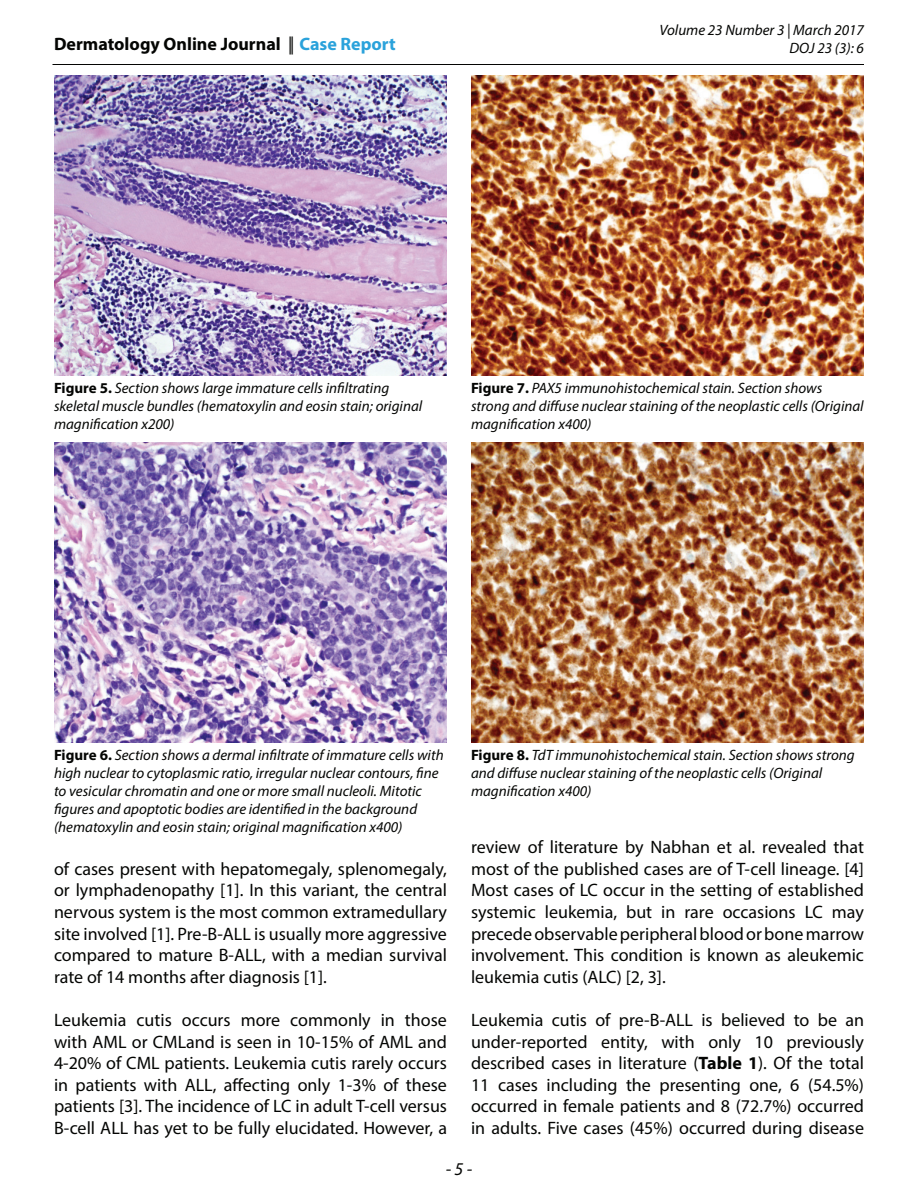
<style>
.page{position:relative;width:918px;height:1188px;background:#fff}
.page>*{position:absolute;margin:0;border:0;box-sizing:border-box;transform-origin:0 0}
.Body_text{font:18px/21.6px "Myriad Pro";color:#040503;text-align:justify}
.t1{font:700 18px "Myriad Pro";color:#040503}
.t2{font:italic 18px "Myriad Pro";color:#040503}
.Figure_caption{font:italic 15px/18px "Myriad Pro";color:#040503}
.s1{font-weight:400}
.s2{color:#2aa2db}
.s3{font-weight:700;font-style:normal}
.s4{font-weight:700}
</style>
<div class="page">
<hr style="left:52px;top:64px;width:812px;height:1px;background:#040503">
<img style="left:54px;top:76px;width:393px;height:300px">
<img style="left:54px;top:443px;width:393px;height:300px">
<img style="left:471px;top:76px;width:393px;height:300px">
<img style="left:471px;top:443px;width:393px;height:300px">
<p class="t1" style="left:54px;top:32px;width:343px">Dermatology Online Journal <span class="s1">||</span> <span class="s2">Case Report</span></p>
<p class="Figure_caption" style="left:659px;top:20px;width:206px;text-align:right">Volume 23 Number 3 | March 2017<br>DOJ 23 (3): 6</p>
<p class="Figure_caption" style="left:54px;top:379px;width:370px"><span class="s3">Figure 5.</span> Section shows large immature cells infiltrating skeletal muscle bundles (hematoxylin and eosin stain; original magnification x200)</p>
<p class="Figure_caption" style="left:471px;top:379px;width:394px"><span class="s3">Figure 7.</span> PAX5 immunohistochemical stain. Section shows strong and diffuse nuclear staining of the neoplastic cells (Original magnification x400)</p>
<p class="Figure_caption" style="left:54px;top:746px;width:391px"><span class="s3">Figure 6.</span> Section shows a dermal infiltrate of immature cells with high nuclear to cytoplasmic ratio, irregular nuclear contours, fine to vesicular chromatin and one or more small nucleoli. Mitotic figures and apoptotic bodies are identified in the background (hematoxylin and eosin stain; original magnification x400)</p>
<p class="Body_text" style="left:54px;top:858px;width:395px">of cases present with hepatomegaly, splenomegaly, or lymphadenopathy [1]. In this variant, the central nervous system is the most common extramedullary site involved [1]. Pre-B-ALL is usually more aggressive compared to mature B-ALL, with a median survival rate of 14 months after diagnosis [1].</p>
<p class="Body_text" style="left:54px;top:1009px;width:395px">Leukemia cutis occurs more commonly in those with AML or CMLand is seen in 10-15% of AML and 4-20% of CML patients. Leukemia cutis rarely occurs in patients with ALL, affecting only 1-3% of these patients [3]. The incidence of LC in adult T-cell versus B-cell ALL has yet to be fully elucidated. However, a</p>
<p class="Figure_caption" style="left:471px;top:746px;width:385px"><span class="s3">Figure 8.</span> TdT immunohistochemical stain. Section shows strong and diffuse nuclear staining of the neoplastic cells (Original magnification x400)</p>
<p class="Body_text" style="left:471px;top:836px;width:395px">review of literature by Nabhan et al. revealed that most of the published cases are of T-cell lineage. [4] Most cases of LC occur in the setting of established systemic leukemia, but in rare occasions LC may precede observable peripheral blood or bone marrow involvement. This condition is known as aleukemic leukemia cutis (ALC) [2, 3].</p>
<p class="Body_text" style="left:471px;top:1009px;width:395px">Leukemia cutis of pre-B-ALL is believed to be an under-reported entity, with only 10 previously described cases in literature (<span class="s4">Table 1</span>). Of the total 11 cases including the presenting one, 6 (54.5%) occurred in female patients and 8 (72.7%) occurred in adults. Five cases (45%) occurred during disease</p>
<p class="t2" style="left:446px;top:1157px;width:28px">- 5 -</p>
</div>
